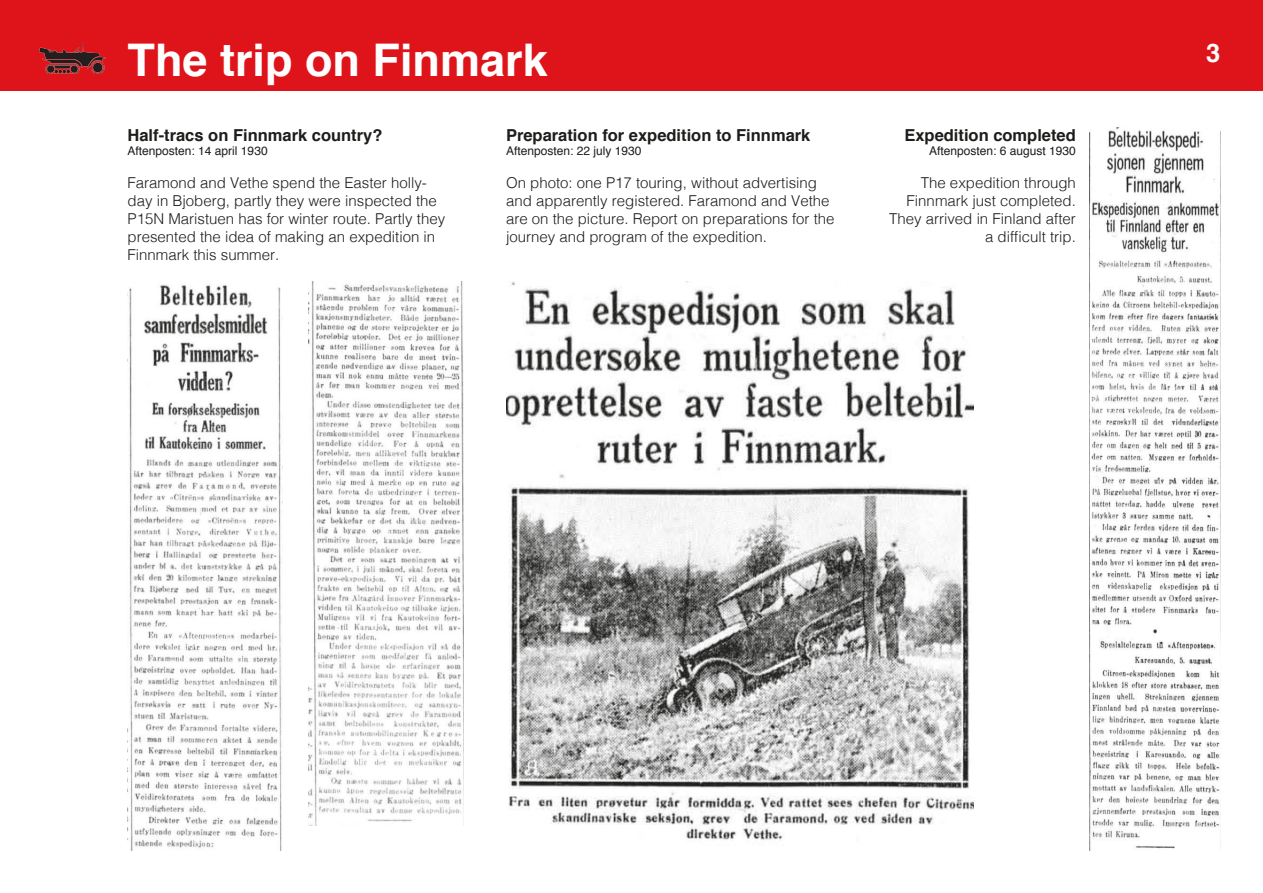
<style>
.page{position:relative;width:1263px;height:893px;background:#fff}
.page>*{position:absolute;margin:0;border:0;box-sizing:border-box;transform-origin:0 0}
.t1{font:700 45px "Helvetica";color:#fff}
.t2{font:700 25.5px "Helvetica";color:#fff}
.t3{font:700 16.5px "Helvetica";color:#1d1d1b}
.t4{font:300 15px/18px "Helvetica";color:#1d1d1b}
.t5{font:12px "Helvetica";color:#1d1d1b}
</style>
<div class="page">
<div style="left:0;top:0;width:1262px;height:91px;background:#df141a"></div>
<img style="left:39px;top:43px;width:67px;height:31px">
<img style="left:308px;top:282px;width:155px;height:544px">
<img style="left:1090px;top:128px;width:130px;height:722px">
<img style="left:1097px;top:260px;width:114px;height:8px">
<img style="left:1099px;top:730px;width:121px;height:120px">
<hr style="left:1136px;top:847px;width:38px;height:1px;background:#1d1d1b">
<hr style="left:1220px;top:133px;width:1px;height:717px;background:#1d1d1b">
<img style="left:506px;top:282px;width:467px;height:558px">
<img style="left:128px;top:284px;width:155px;height:566px">
<h1 class="t1" style="left:128px;top:24px;width:422px">The trip on Finmark</h1>
<p class="t3" style="left:128px;top:122px;width:256px">Half-tracs on Finnmark country?</p>
<p class="t5" style="left:128px;top:142px;width:142px">Aftenposten: 14 april 1930</p>
<p class="t4" style="left:128px;top:172px;width:319px">Faramond and Vethe spend the Easter holly&shy;day in Bjoberg, partly they were inspected the P15N Maristuen has for winter route. Partly they presented the idea of making an expedition in Finnmark this summer.</p>
<p class="t3" style="left:506px;top:122px;width:306px">Preparation for expedition to Finnmark</p>
<p class="t5" style="left:506px;top:142px;width:137px">Aftenposten: 22 july 1930</p>
<p class="t4" style="left:506px;top:172px;width:330px">On photo: one P17 touring, without advertising and apparently registered. Faramond and Vethe are on the picture. Report on preparations for the journey and program of the expedition.</p>
<p class="t3" style="left:904px;top:122px;width:173px">Expedition completed</p>
<p class="t5" style="left:929px;top:142px;width:148px">Aftenposten: 6 august 1930</p>
<p class="t4" style="left:889px;top:172px;width:188px;text-align:right">The expedition through<br>Finnmark just completed.<br>They arrived in Finland after a difficult trip.</p>
<h2 class="t2" style="left:1206px;top:32px;width:16px">3</h2>
</div>
